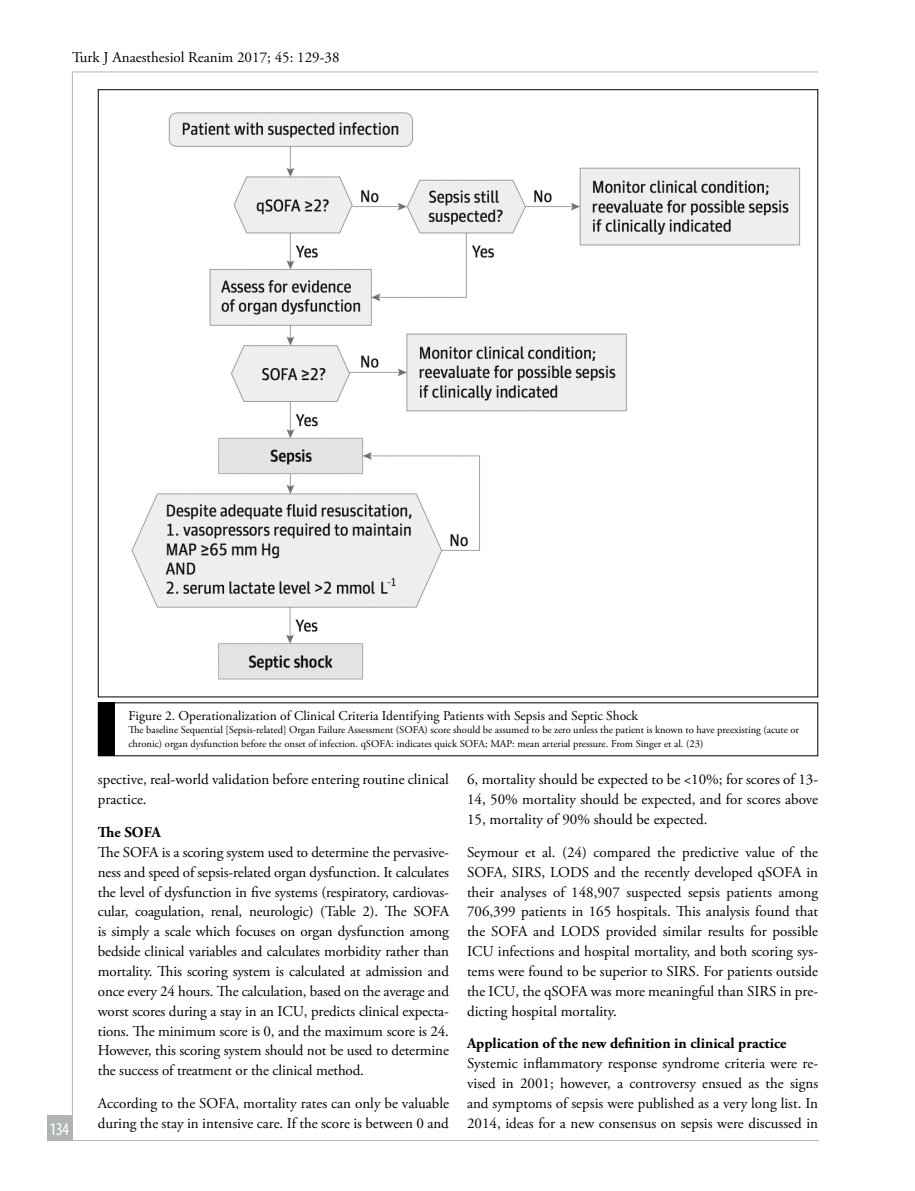
<style>
.page{position:relative;width:915px;height:1191px;background:#fff}
.page>*{position:absolute;margin:0;border:0;box-sizing:border-box;transform-origin:0 0}
.t1{font:condensed 18px "Myriad Pro";color:#fff}
.t2{font:15px/19.8px "Adobe Garamond Pro";color:#000;text-align:justify}
.t3{font:700 15px "Adobe Garamond Pro";color:#000}
.t4{font:13.5px "Adobe Garamond Pro";color:#000}
.t5{font:10.5px/13.5px "Adobe Garamond Pro";color:#000}
</style>
<div class="page">
<hr style="left:73px;top:1140px;width:746px;height:1px;background:#b1b4b6">
<hr style="left:72px;top:72px;width:1px;height:1050px;background:#b1b4b6">
<div style="left:47px;top:1114px;width:26px;height:26px;background:#b1b4b6"></div>
<hr style="left:72px;top:72px;width:745px;height:1px;background:#b1b4b6">
<img style="left:131px;top:112px;width:670px;height:568px">
<div style="left:98px;top:702px;width:16px;height:54px;background:#000"></div>
<p class="t2" style="left:72px;top:48px;width:269px">Turk J Anaesthesiol Reanim 2017; 45: 129-38</p>
<p class="t1" style="left:49px;top:1117px;width:21px">134</p>
<p class="t4" style="left:128px;top:707px;width:511px">Figure 2. Operationalization of Clinical Criteria Identifying Patients with Sepsis and Septic Shock</p>
<p class="t5" style="left:128px;top:723px;width:672px">The baseline Sequential [Sepsis-related] Organ Failure Assessment (SOFA) score should be assumed to be zero unless the patient is known to have preexisting (acute or chronic) organ dysfunction before the onset of infection. qSOFA: indicates quick SOFA; MAP: mean arterial pressure. From Singer et al. (23)</p>
<p class="t2" style="left:98px;top:770px;width:352px">spective, real-world validation before entering routine clinical practice.</p>
<p class="t3" style="left:98px;top:823px;width:64px">The SOFA</p>
<p class="t2" style="left:98px;top:842px;width:352px">The SOFA is a scoring system used to determine the pervasive&shy;ness and speed of sepsis-related organ dysfunction. It calculates the level of dysfunction in five systems (respiratory, cardiovas&shy;cular, coagulation, renal, neurologic) (Table 2). The SOFA is simply a scale which focuses on organ dysfunction among bedside clinical variables and calculates morbidity rather than mortality. This scoring system is calculated at admission and once every 24 hours. The calculation, based on the average and worst scores during a stay in an ICU, predicts clinical expecta&shy;tions. The minimum score is 0, and the maximum score is 24.<br>However, this scoring system should not be used to determine the success of treatment or the clinical method.</p>
<p class="t2" style="left:98px;top:1093px;width:352px">According to the SOFA, mortality rates can only be valuable during the stay in intensive care. If the score is between 0 and</p>
<p class="t2" style="left:467px;top:770px;width:352px">6, mortality should be expected to be &lt;10%; for scores of 13- 14, 50% mortality should be expected, and for scores above 15, mortality of 90% should be expected.</p>
<p class="t2" style="left:467px;top:842px;width:352px">Seymour et al. (24) compared the predictive value of the SOFA, SIRS, LODS and the recently developed qSOFA in their analyses of 148,907 suspected sepsis patients among 706,399 patients in 165 hospitals. This analysis found that the SOFA and LODS provided similar results for possible ICU infections and hospital mortality, and both scoring sys&shy;tems were found to be superior to SIRS. For patients outside the ICU, the qSOFA was more meaningful than SIRS in pre&shy;dicting hospital mortality.</p>
<p class="t3" style="left:467px;top:1035px;width:321px">Application of the new definition in clinical practice</p>
<p class="t2" style="left:467px;top:1054px;width:352px">Systemic inflammatory response syndrome criteria were re&shy;vised in 2001; however, a controversy ensued as the signs and symptoms of sepsis were published as a very long list. In 2014, ideas for a new consensus on sepsis were discussed in</p>
</div>
